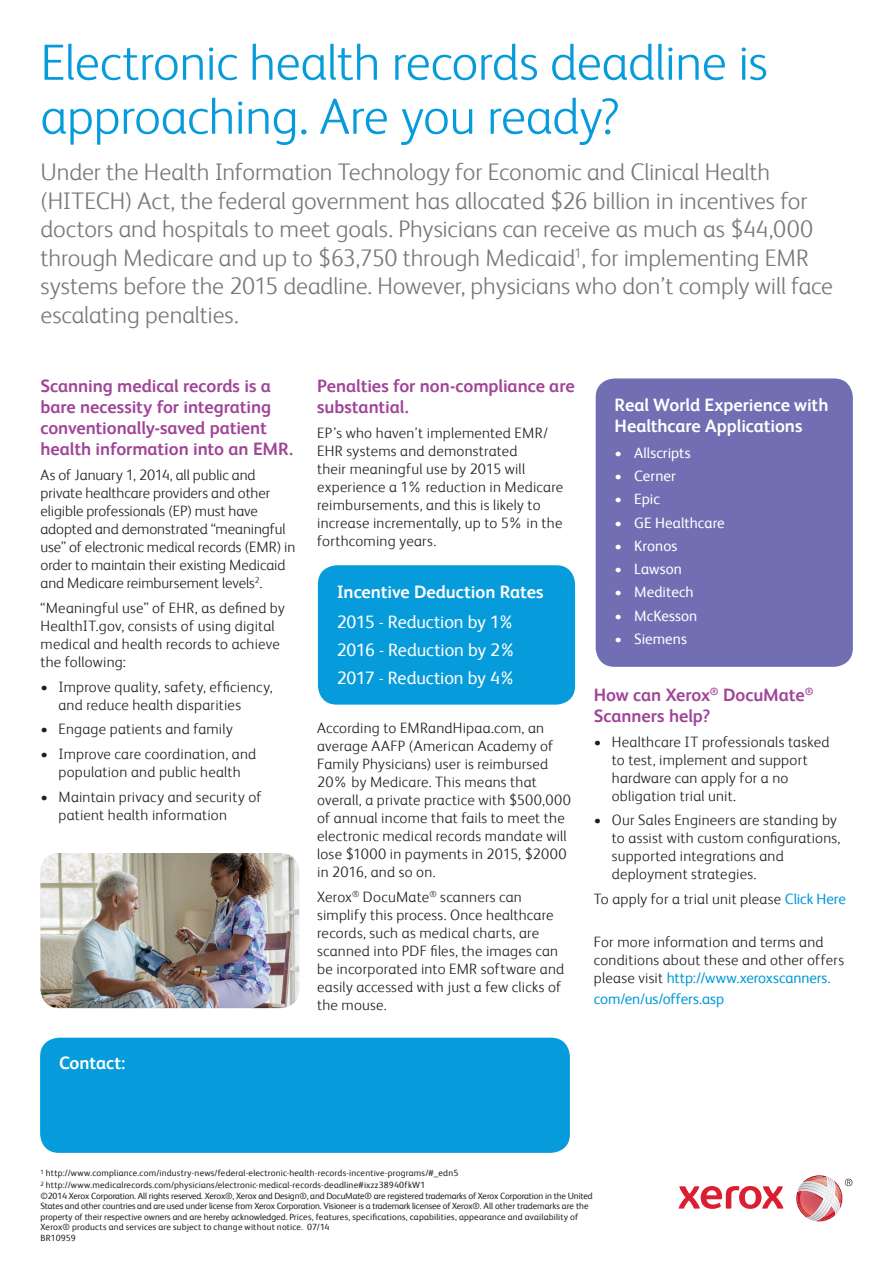
<style>
.page{position:relative;width:893px;height:1263px;background:#fff}
.page>*{position:absolute;margin:0;border:0;box-sizing:border-box;transform-origin:0 0}
.t1{font:300 51px/54px "Xerox Sans";letter-spacing:-.01em;color:#069bda}
.t2{font:300 24px/28.5px "Xerox Sans";letter-spacing:-.005em;color:#76787b}
.t3{font:700 18px/21px "Xerox Sans";letter-spacing:-.005em;color:#a14599}
.t4{font:700 18px/21px "Xerox Sans";letter-spacing:-.005em;color:#fff}
.t5{font:18px/27.8px "Xerox Sans";letter-spacing:-.005em;color:#fff;text-align:justify}
.t6{font:300 15px/18px "Xerox Sans";letter-spacing:.015em;color:#231f20}
.t7{font:300 15px/18px "Xerox Sans";letter-spacing:-.005em;color:#231f20}
.t8{font:15px "Xerox Sans";letter-spacing:.005em;color:#fff}
.t9{font:15px "Xerox Sans";letter-spacing:-.005em;color:#069bda}
.t10{font:9px/10.5px "Xerox Sans";color:#231f20}
.t11{font:9px/12px "Xerox Sans";letter-spacing:.02em;color:#231f20}
.s1{font-weight:400;color:#069bda}
</style>
<div class="page">
<div style="left:318px;top:565px;width:257px;height:140px;background:#069bda;border-radius:19px"></div>
<div style="left:596px;top:378px;width:257px;height:289px;background:#716eb3;border-radius:19px"></div>
<div style="left:40px;top:1038px;width:530px;height:115px;background:#069bda;border-radius:19px"></div>
<img style="left:40px;top:853px;width:259px;height:155px">
<svg style="left:678px;top:1186px;width:105px;height:23px"></svg>
<svg style="left:796px;top:1175px;width:56px;height:46px"></svg>
<h1 class="t1" style="left:40px;top:33px;width:729px">Electronic health records deadline is approaching. Are you ready?</h1>
<p class="t2" style="left:40px;top:157px;width:794px">Under the Health Information Technology for Economic and Clinical Health (HITECH) Act, the federal government has allocated $26 billion in incentives for doctors and hospitals to meet goals. Physicians can receive as much as $44,000 through Medicare and up to $63,750 through Medicaid<sup>1</sup>, for implementing EMR systems before the 2015 deadline. However, physicians who don’t comply will face escalating penalties.</p>
<p class="t3" style="left:40px;top:375px;width:254px">Scanning medical records is a bare necessity for integrating conventionally-saved patient health information into an EMR.</p>
<p class="t7" style="left:40px;top:465px;width:256px">As of January 1, 2014, all public and private healthcare providers and other eligible professionals (EP) must have adopted and demonstrated “meaningful use” of electronic medical records (EMR) in order to maintain their existing Medicaid and Medicare reimbursement levels<sup>2</sup>.</p>
<p class="t6" style="left:40px;top:598px;width:246px">“Meaningful use” of EHR, as defined by HealthIT.gov, consists of using digital medical and health records to achieve the following:</p>
<p class="t6" style="left:58px;top:677px;width:216px;text-indent:-18px">• Improve quality, safety, efficiency, and reduce health disparities</p>
<p class="t6" style="left:40px;top:719px;width:194px">• Engage patients and family</p>
<p class="t6" style="left:40px;top:744px;width:217px;text-align:center">• Improve care coordination, and population and public health</p>
<p class="t6" style="left:58px;top:787px;width:205px;text-indent:-18px">• Maintain privacy and security of patient health information</p>
<p class="t4" style="left:59px;top:1051px;width:68px">Contact:</p>
<p class="t3" style="left:317px;top:375px;width:259px">Penalties for non-compliance are substantial.</p>
<p class="t6" style="left:317px;top:423px;width:248px">EP’s who haven’t implemented EMR/ EHR systems and demonstrated<br>their meaningful use by 2015 will experience a 1% reduction in Medicare reimbursements, and this is likely to increase incrementally, up to 5% in the forthcoming years.</p>
<p class="t4" style="left:337px;top:581px;width:208px">Incentive Deduction Rates</p>
<p class="t5" style="left:337px;top:607px;width:181px">2015 - Reduction by 1% 2016 - Reduction by 2% 2017 - Reduction by 4%</p>
<p class="t6" style="left:317px;top:718px;width:255px">According to EMRandHipaa.com, an average AAFP (American Academy of Family Physicians) user is reimbursed 20% by Medicare. This means that overall, a private practice with $500,000 of annual income that fails to meet the electronic medical records mandate will lose $1000 in payments in 2015, $2000 in 2016, and so on.</p>
<p class="t6" style="left:317px;top:887px;width:249px">Xerox<sup>®</sup> DocuMate<sup>®</sup> scanners can simplify this process. Once healthcare records, such as medical charts, are scanned into PDF files, the images can be incorporated into EMR software and easily accessed with just a few clicks of the mouse.</p>
<p class="t4" style="left:615px;top:394px;width:215px">Real World Experience with<br>Healthcare Applications</p>
<p class="t8" style="left:615px;top:443px;width:78px">• Allscripts</p>
<p class="t8" style="left:615px;top:466px;width:63px">• Cerner</p>
<p class="t8" style="left:615px;top:489px;width:47px">• Epic</p>
<p class="t8" style="left:615px;top:512px;width:112px">• GE Healthcare</p>
<p class="t8" style="left:615px;top:536px;width:64px">• Kronos</p>
<p class="t8" style="left:615px;top:559px;width:69px">• Lawson</p>
<p class="t8" style="left:615px;top:582px;width:81px">• Meditech</p>
<p class="t8" style="left:615px;top:605px;width:84px">• McKesson</p>
<p class="t8" style="left:615px;top:629px;width:74px">• Siemens</p>
<p class="t3" style="left:594px;top:683px;width:221px">How can Xerox<sup>®</sup> DocuMate<sup>®<br></sup>Scanners help?</p>
<p class="t6" style="left:612px;top:732px;width:219px;text-indent:-18px">• Healthcare IT professionals tasked to test, implement and support hardware can apply for a no obligation trial unit.</p>
<p class="t6" style="left:612px;top:811px;width:230px;text-indent:-18px">• Our Sales Engineers are standing by to assist with custom configurations, supported integrations and deployment strategies.</p>
<p class="t6" style="left:594px;top:889px;width:253px">To apply for a trial unit please <span class="s1">Click Here</span></p>
<p class="t6" style="left:594px;top:932px;width:252px">For more information and terms and conditions about these and other offers please visit <span class="s1">http://www.xeroxscanners.</span></p>
<p class="t9" style="left:594px;top:989px;width:132px">com/en/us/offers.asp</p>
<p class="t11" style="left:40px;top:1166px;width:419px"><sup>1</sup> http://www.compliance.com/industry-news/federal-electronic-health-records-incentive-programs/#_edn5<br><sup>2</sup> http://www.medicalrecords.com/physicians/electronic-medical-records-deadline#ixzz38940fkW1</p>
<p class="t10" style="left:40px;top:1190px;width:554px">©2014 Xerox Corporation. All rights reserved. Xerox®, Xerox and Design®, and DocuMate® are registered trademarks of Xerox Corporation in the United States and other countries and are used under license from Xerox Corporation. Visioneer is a trademark licensee of Xerox®. All other trademarks are the property of their respective owners and are hereby acknowledged. Prices, features, specifications, capabilities, appearance and availability of Xerox® products and services are subject to change without notice. 07/14<br>BR10959</p>
</div>
